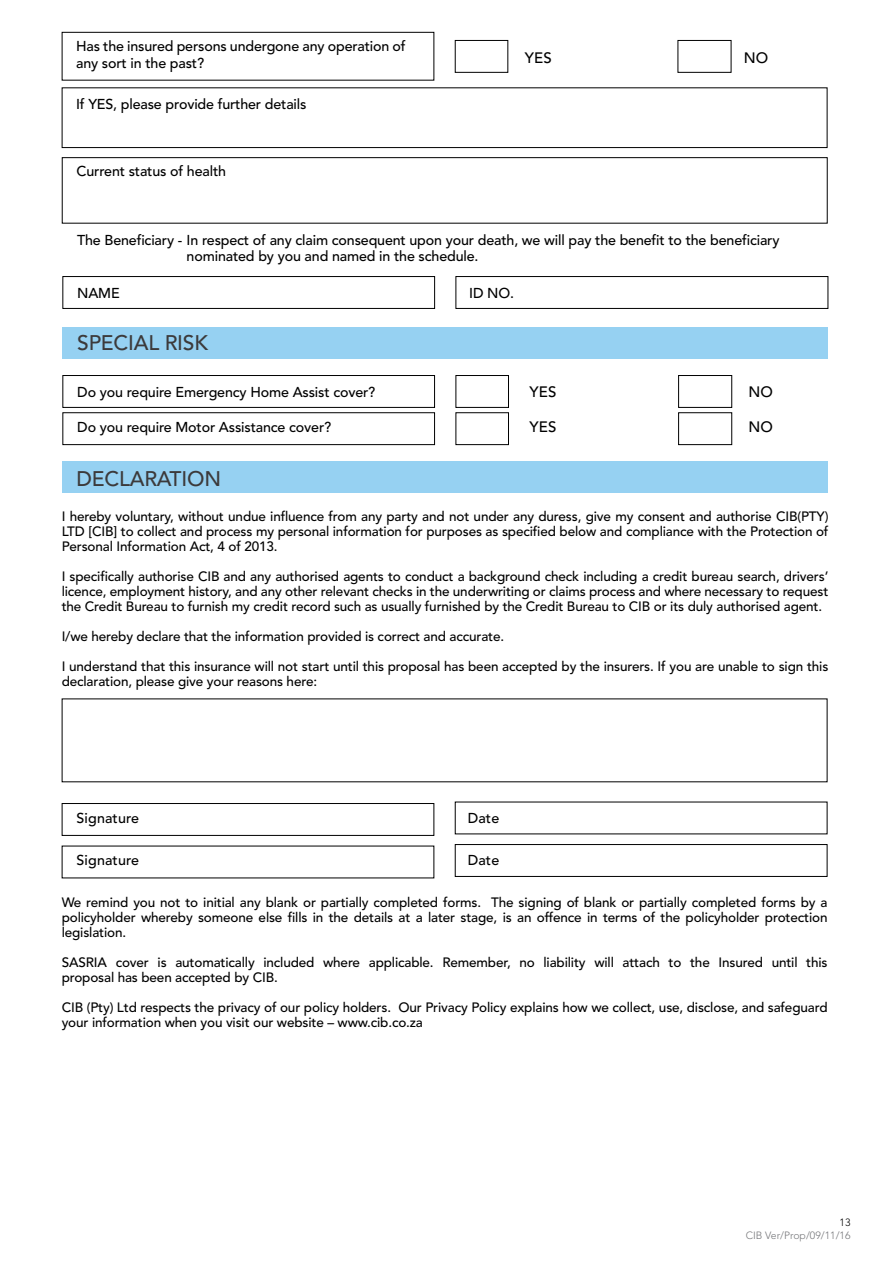
<style>
.page{position:relative;width:893px;height:1263px;background:#fff}
.page>*{position:absolute;margin:0;border:0;box-sizing:border-box;transform-origin:0 0}
.t1{font:500 21px "Avenir";letter-spacing:-.01em;color:#3c3a3b}
.t2{font:500 15px "Avenir";letter-spacing:.01em;color:#000}
.t3{font:500 14.25px/16.5px "Avenir";letter-spacing:-.01em;color:#000}
.t4{font:500 14.25px "Avenir";letter-spacing:.01em;color:#000}
.t5{font:500 13.5px/15px "Avenir";letter-spacing:-.01em;color:#000;text-align:justify}
.t6{font:300 10.5px "Avenir LT Std";color:#77787b}
.t7{font:300 10.5px "Avenir LT Std";color:#000}
</style>
<div class="page">
<div style="left:62px;top:157px;width:766px;height:67px;border:1px solid #000"></div>
<div style="left:62px;top:87px;width:765px;height:61px;border:1px solid #000"></div>
<div style="left:62px;top:32px;width:372px;height:49px;border:1px solid #000"></div>
<div style="left:455px;top:40px;width:53px;height:33px;border:1px solid #000"></div>
<div style="left:677px;top:40px;width:54px;height:33px;border:1px solid #000"></div>
<div style="left:62px;top:803px;width:372px;height:33px;border:1px solid #000"></div>
<div style="left:455px;top:844px;width:372px;height:33px;border:1px solid #000"></div>
<div style="left:62px;top:461px;width:765px;height:32px;background:#96d1f2"></div>
<div style="left:62px;top:375px;width:373px;height:33px;border:1px solid #000"></div>
<div style="left:455px;top:375px;width:54px;height:33px;border:1px solid #000"></div>
<div style="left:678px;top:375px;width:54px;height:33px;border:1px solid #000"></div>
<div style="left:62px;top:412px;width:373px;height:33px;border:1px solid #000"></div>
<div style="left:455px;top:412px;width:54px;height:33px;border:1px solid #000"></div>
<div style="left:678px;top:412px;width:54px;height:33px;border:1px solid #000"></div>
<div style="left:62px;top:327px;width:765px;height:32px;background:#96d1f2"></div>
<div style="left:62px;top:276px;width:373px;height:33px;border:1px solid #000"></div>
<div style="left:455px;top:276px;width:373px;height:33px;border:1px solid #000"></div>
<p class="t3" style="left:76px;top:38px;width:331px">Has the insured persons undergone any operation of any sort in the past?</p>
<p class="t2" style="left:525px;top:49px;width:28px">YES</p>
<p class="t2" style="left:744px;top:49px;width:26px">NO</p>
<p class="t3" style="left:76px;top:96px;width:232px">If YES, please provide further details</p>
<p class="t3" style="left:77px;top:163px;width:151px">Current status of health</p>
<p class="t3" style="left:187px;top:232px;width:594px;text-indent:-109px">The Beneficiary - In respect of any claim consequent upon your death, we will pay the benefit to the beneficiary nominated by you and named in the schedule.</p>
<p class="t3" style="left:77px;top:285px;width:44px">NAME</p>
<p class="t3" style="left:469px;top:285px;width:46px">ID NO.</p>
<h1 class="t1" style="left:77px;top:330px;width:132px">SPECIAL RISK</h1>
<p class="t3" style="left:77px;top:384px;width:300px">Do you require Emergency Home Assist cover?</p>
<p class="t3" style="left:77px;top:419px;width:255px">Do you require Motor Assistance cover?</p>
<p class="t2" style="left:529px;top:383px;width:28px">YES</p>
<p class="t2" style="left:529px;top:418px;width:28px">YES</p>
<p class="t2" style="left:748px;top:383px;width:26px">NO</p>
<p class="t2" style="left:748px;top:418px;width:26px">NO</p>
<h1 class="t1" style="left:77px;top:467px;width:146px">DECLARATION</h1>
<p class="t5" style="left:62px;top:509px;width:768px">I hereby voluntary, without undue influence from any party and not under any duress, give my consent and authorise CIB(PTY)<br>LTD [CIB] to collect and process my personal information for purposes as specified below and compliance with the Protection of Personal Information Act, 4 of 2013.</p>
<p class="t5" style="left:62px;top:569px;width:768px">I specifically authorise CIB and any authorised agents to conduct a background check including a credit bureau search, drivers’ licence, employment history, and any other relevant checks in the underwriting or claims process and where necessary to request the Credit Bureau to furnish my credit record such as usually furnished by the Credit Bureau to CIB or its duly authorised agent.</p>
<p class="t5" style="left:62px;top:629px;width:444px">I/we hereby declare that the information provided is correct and accurate.</p>
<p class="t5" style="left:62px;top:659px;width:768px">I understand that this insurance will not start until this proposal has been accepted by the insurers. If you are unable to sign this declaration, please give your reasons here:</p>
<p class="t4" style="left:77px;top:810px;width:64px">Signature</p>
<p class="t4" style="left:77px;top:852px;width:64px">Signature</p>
<p class="t3" style="left:468px;top:810px;width:33px">Date</p>
<p class="t3" style="left:468px;top:852px;width:33px">Date</p>
<p class="t5" style="left:62px;top:895px;width:767px">We remind you not to initial any blank or partially completed forms. The signing of blank or partially completed forms by a policyholder whereby someone else fills in the details at a later stage, is an offence in terms of the policyholder protection legislation.</p>
<p class="t5" style="left:62px;top:955px;width:767px">SASRIA cover is automatically included where applicable. Remember, no liability will attach to the Insured until this proposal has been accepted by CIB.</p>
<p class="t5" style="left:62px;top:1000px;width:767px">CIB (Pty) Ltd respects the privacy of our policy holders. Our Privacy Policy explains how we collect, use, disclose, and safeguard your information when you visit our website – www.cib.co.za</p>
<p class="t7" style="left:839px;top:1216px;width:12px">13</p>
<p class="t6" style="left:746px;top:1229px;width:106px">CIB Ver/Prop/09/11/16</p>
</div>
